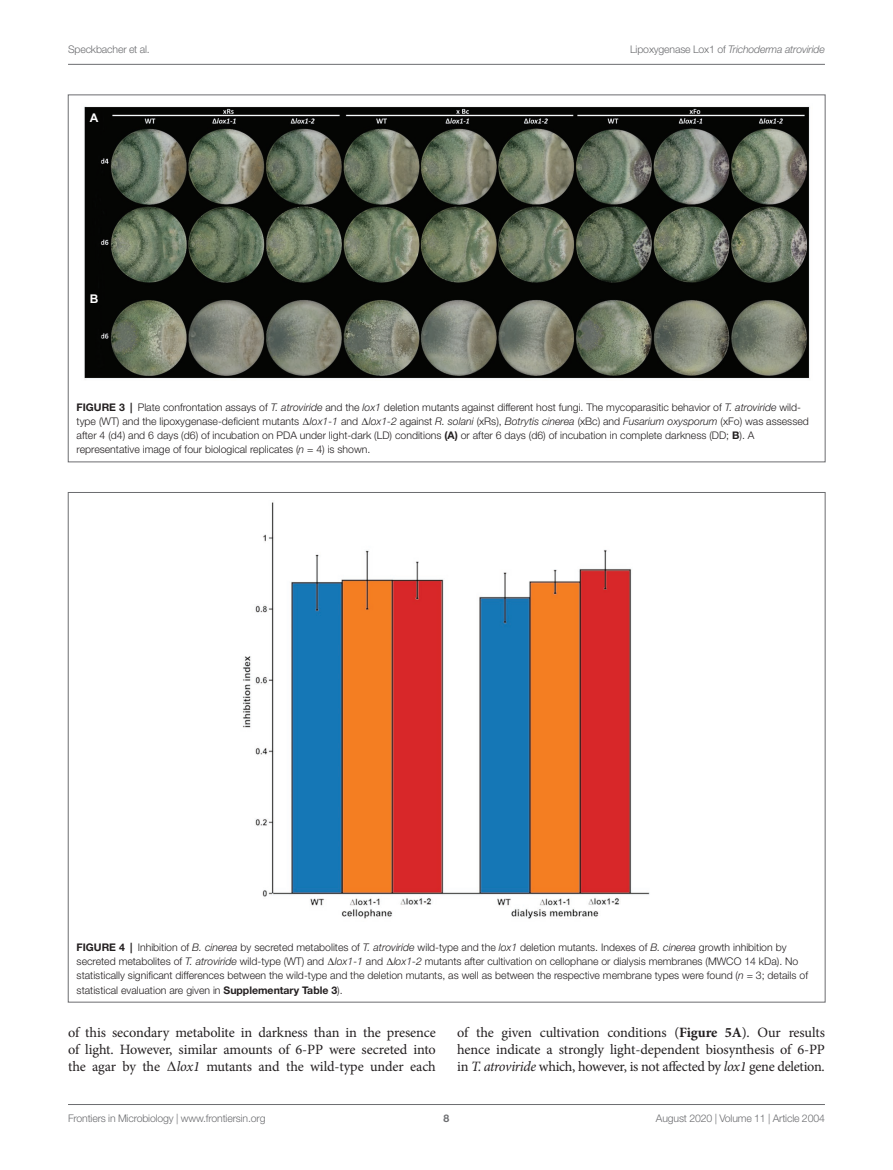
<style>
.page{position:relative;width:893px;height:1170px;background:#fff}
.page>*{position:absolute;margin:0;border:0;box-sizing:border-box;transform-origin:0 0}
.TEXT_FLUSH{font:14.25px/17.2px "Minion Pro";letter-spacing:-.015em;color:#231f20;text-align:justify}
.t1{font:700 12px "Arial";color:#fff}
.FIG_LEG{font:300 10.5px/14.2px "Helvetica Neue LT Std";color:#231f20}
.t2{font:300 10.5px "Helvetica Neue LT Std";letter-spacing:-.015em;color:#6c6d70}
.t3{font:italic 300 10.5px "Helvetica Neue LT Std";letter-spacing:-.015em;color:#6c6d70}
.t4{font:700 10.5px "Helvetica Neue LT Std";color:#6c6d70}
.s1{font-style:normal}
.s2{font-weight:700}
.s3{font-style:italic}
.s4{font-family:"STIX General";font-weight:400}
.s5{font-family:"STIX General"}
</style>
<div class="page">
<hr style="left:68px;top:64px;width:757px;height:1px;background:#6c6d70">
<hr style="left:68px;top:1104px;width:757px;height:1px;background:#6c6d70">
<img style="left:84px;top:106px;width:726px;height:274px">
<img style="left:242px;top:502px;width:408px;height:417px">
<p class="t2" style="left:68px;top:42px;width:83px">Speckbacher et al.</p>
<p class="t3" style="left:630px;top:43px;width:196px"><span class="s1">Lipoxygenase Lox1 of</span> Trichoderma atroviride</p>
<p class="t1" style="left:90px;top:109px;width:10px">A</p>
<p class="t1" style="left:90px;top:290px;width:10px">B</p>
<p class="FIG_LEG" style="left:77px;top:399px;width:734px"><span class="s2">FIGURE 3 |</span> Plate confrontation assays of <span class="s3">T. atroviride</span> and the <span class="s3">lox1</span> deletion mutants against different host fungi. The mycoparasitic behavior of <span class="s3">T. atroviride</span> wild&shy;type (WT) and the lipoxygenase-deficient mutants <span class="s4">∆</span><span class="s3">lox1-1</span> and <span class="s4">∆</span><span class="s3">lox1-2</span> against <span class="s3">R. solani</span> (xRs), <span class="s3">Botrytis cinerea</span> (xBc) and <span class="s3">Fusarium oxysporum</span> (xFo) was assessed after 4 (d4) and 6 days (d6) of incubation on PDA under light-dark (LD) conditions <span class="s2">(A)</span> or after 6 days (d6) of incubation in complete darkness (DD; <span class="s2">B</span>). A representative image of four biological replicates (<span class="s3">n</span> = 4) is shown.</p>
<p class="FIG_LEG" style="left:77px;top:939px;width:733px"><span class="s2">FIGURE 4 |</span> Inhibition of <span class="s3">B. cinerea</span> by secreted metabolites of <span class="s3">T. atroviride</span> wild-type and the <span class="s3">lox1</span> deletion mutants. Indexes of <span class="s3">B. cinerea</span> growth inhibition by secreted metabolites of <span class="s3">T. atroviride</span> wild-type (WT) and <span class="s4">∆</span><span class="s3">lox1-1</span> and <span class="s4">∆</span><span class="s3">lox1-2</span> mutants after cultivation on cellophane or dialysis membranes (MWCO 14 kDa). No statistically significant differences between the wild-type and the deletion mutants, as well as between the respective membrane types were found (<span class="s3">n</span> = 3; details of statistical evaluation are given in <span class="s2">Supplementary Table 3</span>).</p>
<p class="TEXT_FLUSH" style="left:68px;top:1023px;width:369px">of this secondary metabolite in darkness than in the presence of light. However, similar amounts of 6-PP were secreted into the agar by the <span class="s5">∆</span><span class="s3">lox1</span> mutants and the wild-type under each</p>
<p class="TEXT_FLUSH" style="left:457px;top:1023px;width:369px">of the given cultivation conditions (<span class="s2">Figure 5A</span>). Our results hence indicate a strongly light-dependent biosynthesis of 6-PP in <span class="s3">T. atroviride</span> which, however, is not affected by <span class="s3">lox1</span> gene deletion.</p>
<p class="t2" style="left:68px;top:1111px;width:199px">Frontiers in Microbiology | www.frontiersin.org</p>
<p class="t4" style="left:444px;top:1111px;width:7px">8</p>
<p class="t2" style="left:656px;top:1111px;width:170px">August 2020 | Volume 11 | Article 2004</p>
</div>
